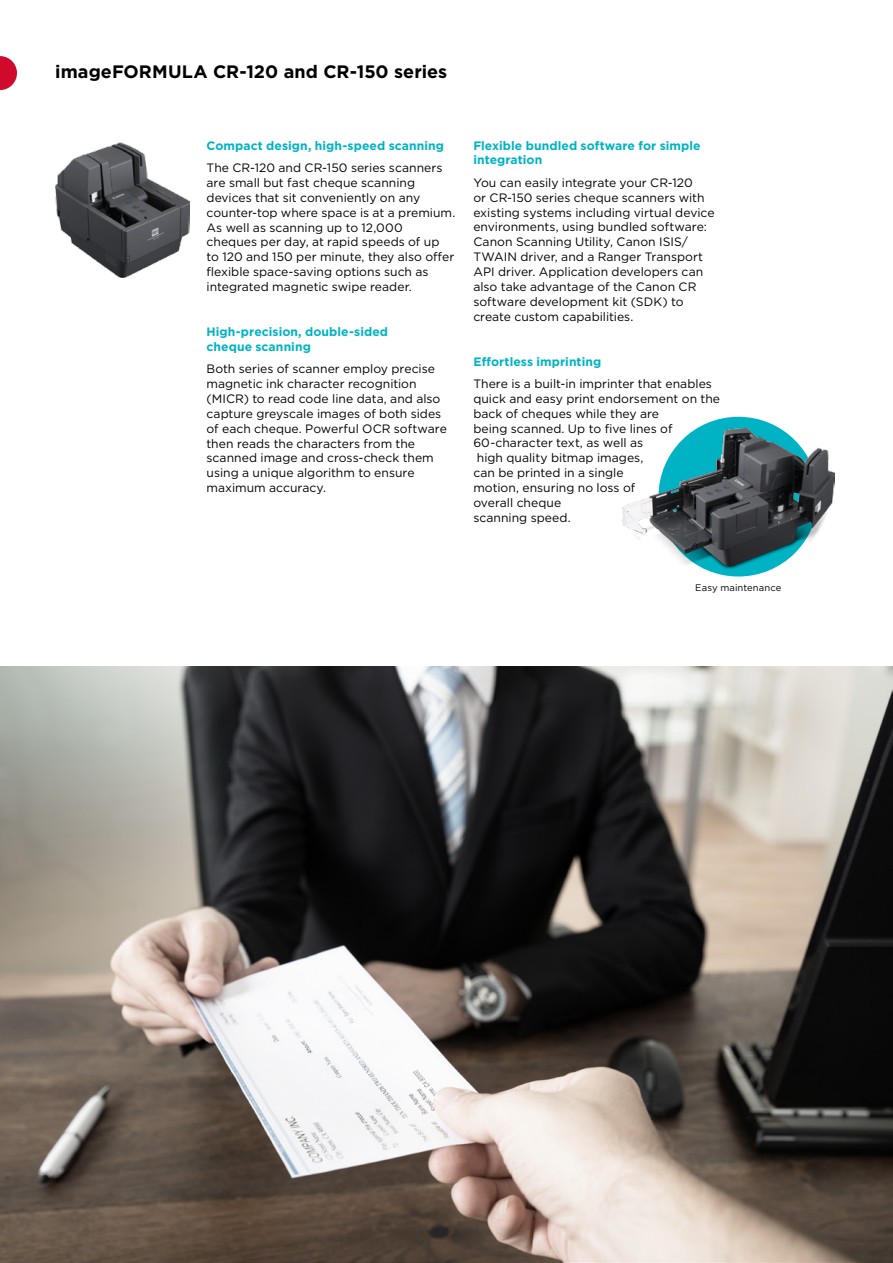
<style>
.page{position:relative;width:893px;height:1263px;background:#fff}
.page>*{position:absolute;margin:0;border:0;box-sizing:border-box;transform-origin:0 0}
.t1{font:700 18px "Gotham";letter-spacing:.005em;color:#000}
.t2{font:12.15px/14.9px "Gotham";color:#000}
.t3{font:700 12.15px/14.9px "Gotham";letter-spacing:.005em;color:#00b3c4}
.t4{font:9.45px "Gotham";letter-spacing:.01em;color:#000}
</style>
<div class="page">
<svg style="left:0;top:56px;width:17px;height:34px"></svg>
<img style="left:0;top:667px;width:893px;height:596px">
<div style="left:658px;top:417px;width:160px;height:159px;background:#00b3c4;border-radius:50%"></div>
<img style="left:622px;top:428px;width:213px;height:142px">
<img style="left:55px;top:142px;width:135px;height:135px">
<h1 class="t1" style="left:55px;top:60px;width:393px">imageFORMULA CR-120 and CR-150 series</h1>
<p class="t3" style="left:207px;top:138px;width:239px">Compact design, high-speed scanning</p>
<p class="t2" style="left:207px;top:160px;width:250px">The CR-120 and CR-150 series scanners are small but fast cheque scanning devices that sit conveniently on any counter-top where space is at a premium.<br>As well as scanning up to 12,000 cheques per day, at rapid speeds of up<br>to 120 and 150 per minute, they also offer flexible space-saving options such as integrated magnetic swipe reader.</p>
<p class="t3" style="left:207px;top:324px;width:183px">High-precision, double-sided cheque scanning</p>
<p class="t2" style="left:207px;top:361px;width:242px">Both series of scanner employ precise magnetic ink character recognition (MICR) to read code line data, and also capture greyscale images of both sides of each cheque. Powerful OCR software then reads the characters from the scanned image and cross-check them using a unique algorithm to ensure maximum accuracy.</p>
<p class="t3" style="left:473px;top:138px;width:229px">Flexible bundled software for simple integration</p>
<p class="t2" style="left:473px;top:175px;width:243px">You can easily integrate your CR-120<br>or CR-150 series cheque scanners with existing systems including virtual device environments, using bundled software:<br>Canon Scanning Utility, Canon ISIS/ TWAIN driver, and a Ranger Transport API driver. Application developers can also take advantage of the Canon CR software development kit (SDK) to create custom capabilities.</p>
<p class="t3" style="left:473px;top:354px;width:129px">Effortless imprinting</p>
<p class="t2" style="left:473px;top:376px;width:248px">There is a built-in imprinter that enables quick and easy print endorsement on the back of cheques while they are<br>being scanned. Up to five lines of<br>60-character text, as well as<br>high quality bitmap images,<br>can be printed in a single<br>motion, ensuring no loss of<br>overall cheque<br>scanning speed.</p>
<p class="t4" style="left:695px;top:582px;width:88px">Easy maintenance</p>
</div>
